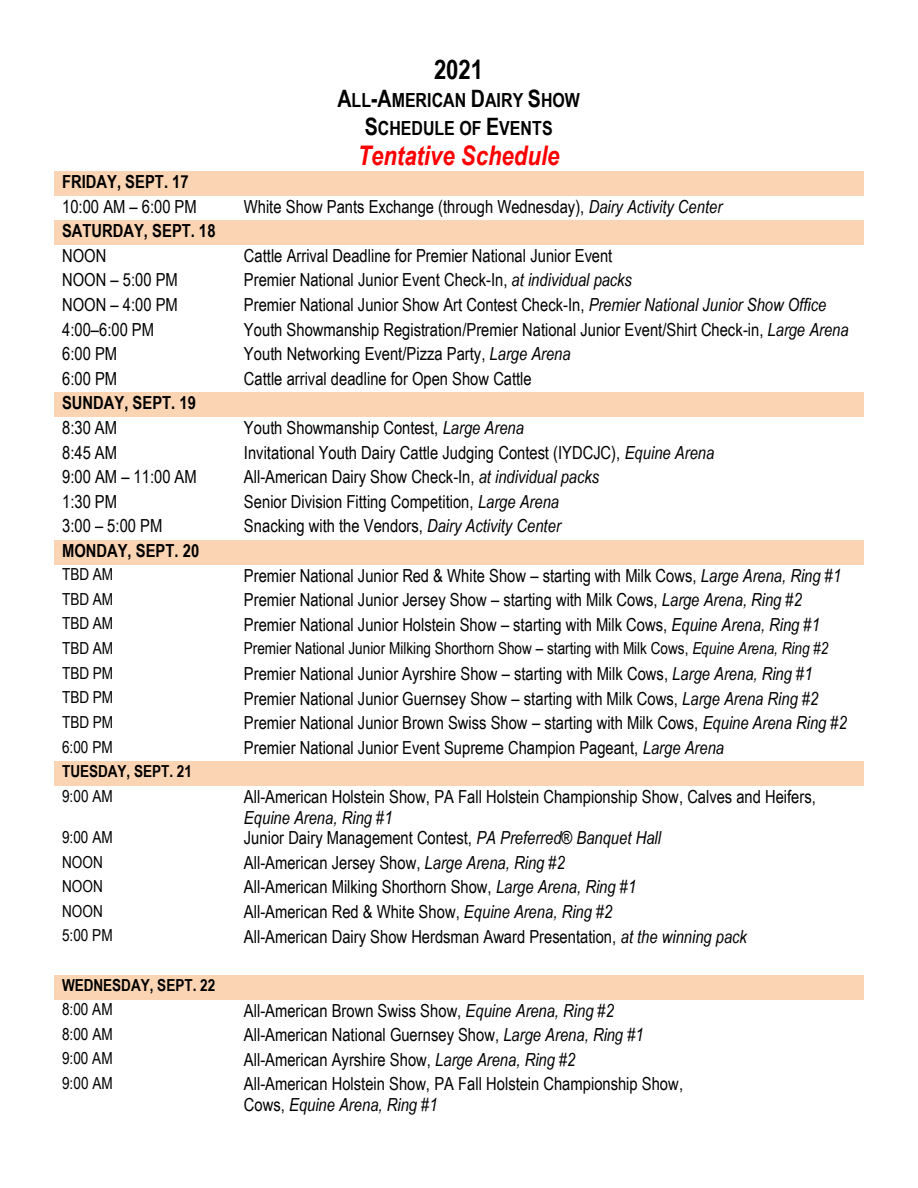
<style>
.page{position:relative;width:918px;height:1188px;background:#fff}
.page>*{position:absolute;margin:0;border:0;box-sizing:border-box;transform-origin:0 0}
.t1{font:italic 700 27px "Arial Narrow";color:#f00}
.t2{font:700 27px "Arial Narrow";color:#000}
.t3{font:700 19.5px "Arial Narrow";color:#000}
.t4{font:18px/20.5px "Arial Narrow";color:#000}
.t5{font:700 18px "Arial Narrow";color:#000}
.t6{font:italic 18px "Arial Narrow";color:#000}
.t7{font:16.5px "Arial Narrow";color:#000}
.t8{font:700 16.5px "Arial Narrow";letter-spacing:-.005em;color:#000}
.s1{font-size:24px}
.s2{font-style:italic}
.s3{font-style:normal}
</style>
<div class="page">
<div style="left:54px;top:171px;width:182px;height:25px;background:#fbd4b4"></div>
<div style="left:236px;top:171px;width:627px;height:25px;background:#fbd4b4"></div>
<div style="left:54px;top:220px;width:182px;height:25px;background:#fbd4b4"></div>
<div style="left:236px;top:220px;width:627px;height:25px;background:#fbd4b4"></div>
<div style="left:54px;top:392px;width:182px;height:25px;background:#fbd4b4"></div>
<div style="left:236px;top:392px;width:627px;height:25px;background:#fbd4b4"></div>
<div style="left:54px;top:540px;width:182px;height:25px;background:#fbd4b4"></div>
<div style="left:236px;top:540px;width:627px;height:25px;background:#fbd4b4"></div>
<div style="left:54px;top:762px;width:182px;height:24px;background:#fbd4b4"></div>
<div style="left:236px;top:762px;width:627px;height:24px;background:#fbd4b4"></div>
<div style="left:54px;top:975px;width:182px;height:25px;background:#fbd4b4"></div>
<div style="left:236px;top:975px;width:627px;height:25px;background:#fbd4b4"></div>
<p class="t2" style="left:434px;top:54px;width:51px">2021</p>
<p class="t3" style="left:337px;top:89px;width:244px"><span class="s1">A</span>LL<span class="s1">-A</span>MERICAN <span class="s1">D</span>AIRY <span class="s1">S</span>HOW</p>
<p class="t3" style="left:365px;top:117px;width:189px"><span class="s1">S</span>CHEDULE OF <span class="s1">E</span>VENTS</p>
<p class="t1" style="left:358px;top:140px;width:203px">Tentative Schedule</p>
<p class="t5" style="left:62px;top:171px;width:128px">FRIDAY, SEPT. 17</p>
<p class="t4" style="left:62px;top:196px;width:136px">10:00 AM – 6:00 PM</p>
<p class="t4" style="left:244px;top:196px;width:480px">White Show Pants Exchange (through Wednesday), <span class="s2">Dairy Activity Center</span></p>
<p class="t5" style="left:62px;top:220px;width:155px">SATURDAY, SEPT. 18</p>
<p class="t4" style="left:62px;top:245px;width:46px">NOON</p>
<p class="t4" style="left:244px;top:245px;width:370px">Cattle Arrival Deadline for Premier National Junior Event</p>
<p class="t4" style="left:62px;top:270px;width:117px">NOON – 5:00 PM</p>
<p class="t4" style="left:244px;top:270px;width:390px">Premier National Junior Event Check-In, <span class="s2">at individual packs</span></p>
<p class="t4" style="left:62px;top:294px;width:117px">NOON – 4:00 PM</p>
<p class="t4" style="left:244px;top:294px;width:584px">Premier National Junior Show Art Contest Check-In, <span class="s2">Premier National Junior Show Office</span></p>
<p class="t4" style="left:62px;top:319px;width:94px">4:00–6:00 PM</p>
<p class="t4" style="left:244px;top:319px;width:606px">Youth Showmanship Registration/Premier National Junior Event/Shirt Check-in, <span class="s2">Large Arena</span></p>
<p class="t4" style="left:62px;top:343px;width:57px">6:00 PM</p>
<p class="t4" style="left:244px;top:343px;width:328px">Youth Networking Event/Pizza Party, <span class="s2">Large Arena</span></p>
<p class="t4" style="left:62px;top:368px;width:57px">6:00 PM</p>
<p class="t4" style="left:244px;top:368px;width:289px">Cattle arrival deadline for Open Show Cattle</p>
<p class="t5" style="left:62px;top:393px;width:135px">SUNDAY, SEPT. 19</p>
<p class="t4" style="left:62px;top:417px;width:57px">8:30 AM</p>
<p class="t4" style="left:244px;top:417px;width:281px">Youth Showmanship Contest, <span class="s2">Large Arena</span></p>
<p class="t4" style="left:62px;top:442px;width:57px">8:45 AM</p>
<p class="t4" style="left:244px;top:442px;width:472px">Invitational Youth Dairy Cattle Judging Contest (IYDCJC), <span class="s2">Equine Arena</span></p>
<p class="t4" style="left:62px;top:466px;width:136px">9:00 AM – 11:00 AM</p>
<p class="t4" style="left:244px;top:466px;width:357px">All-American Dairy Show Check-In, <span class="s2">at individual packs</span></p>
<p class="t4" style="left:62px;top:491px;width:57px">1:30 PM</p>
<p class="t4" style="left:244px;top:491px;width:317px">Senior Division Fitting Competition, <span class="s2">Large Arena</span></p>
<p class="t4" style="left:62px;top:516px;width:102px">3:00 – 5:00 PM</p>
<p class="t4" style="left:244px;top:516px;width:319px">Snacking with the Vendors, <span class="s2">Dairy Activity Center</span></p>
<p class="t5" style="left:62px;top:540px;width:139px">MONDAY, SEPT. 20</p>
<p class="t7" style="left:62px;top:565px;width:53px">TBD AM</p>
<p class="t4" style="left:244px;top:565px;width:599px">Premier National Junior Red &amp; White Show – starting with Milk Cows, <span class="s2">Large Arena, Ring #1</span></p>
<p class="t7" style="left:62px;top:589px;width:53px">TBD AM</p>
<p class="t4" style="left:244px;top:589px;width:560px">Premier National Junior Jersey Show – starting with Milk Cows, <span class="s2">Large Arena, Ring #2</span></p>
<p class="t7" style="left:62px;top:614px;width:53px">TBD AM</p>
<p class="t4" style="left:244px;top:614px;width:578px">Premier National Junior Holstein Show – starting with Milk Cows, <span class="s2">Equine Arena, Ring #1</span></p>
<p class="t7" style="left:62px;top:639px;width:53px">TBD AM</p>
<p class="t7" style="left:244px;top:639px;width:586px">Premier National Junior Milking Shorthorn Show – starting with Milk Cows, <span class="s2">Equine Arena, Ring #2</span></p>
<p class="t7" style="left:62px;top:663px;width:53px">TBD PM</p>
<p class="t4" style="left:244px;top:663px;width:570px">Premier National Junior Ayrshire Show – starting with Milk Cows, <span class="s2">Large Arena, Ring #1</span></p>
<p class="t7" style="left:62px;top:688px;width:53px">TBD PM</p>
<p class="t4" style="left:244px;top:688px;width:576px">Premier National Junior Guernsey Show – starting with Milk Cows, <span class="s2">Large Arena Ring #2</span></p>
<p class="t7" style="left:62px;top:712px;width:53px">TBD PM</p>
<p class="t4" style="left:244px;top:712px;width:605px">Premier National Junior Brown Swiss Show – starting with Milk Cows, <span class="s2">Equine Arena Ring #2</span></p>
<p class="t7" style="left:62px;top:737px;width:52px">6:00 PM</p>
<p class="t4" style="left:244px;top:737px;width:482px">Premier National Junior Event Supreme Champion Pageant, <span class="s2">Large Arena</span></p>
<p class="t8" style="left:62px;top:762px;width:131px">TUESDAY, SEPT. 21</p>
<p class="t7" style="left:62px;top:786px;width:52px">9:00 AM</p>
<p class="t4" style="left:244px;top:786px;width:573px">All-American Holstein Show, PA Fall Holstein Championship Show, Calves and Heifers,<br><span class="s2">Equine Arena, Ring #1</span></p>
<p class="t7" style="left:62px;top:827px;width:52px">9:00 AM</p>
<p class="t4" style="left:244px;top:827px;width:419px">Junior Dairy Management Contest, <span class="s2">PA Preferred® Banquet Hall</span></p>
<p class="t7" style="left:62px;top:852px;width:42px">NOON</p>
<p class="t4" style="left:244px;top:852px;width:323px">All-American Jersey Show, <span class="s2">Large Arena, Ring #2</span></p>
<p class="t7" style="left:62px;top:877px;width:42px">NOON</p>
<p class="t4" style="left:244px;top:877px;width:394px">All-American Milking Shorthorn Show, <span class="s2">Large Arena, Ring #1</span></p>
<p class="t7" style="left:62px;top:901px;width:42px">NOON</p>
<p class="t4" style="left:244px;top:901px;width:370px">All-American Red &amp; White Show, <span class="s2">Equine Arena, Ring #2</span></p>
<p class="t7" style="left:62px;top:926px;width:52px">5:00 PM</p>
<p class="t4" style="left:244px;top:926px;width:505px">All-American Dairy Show Herdsman Award Presentation, <span class="s2">at the winning pack</span></p>
<p class="t8" style="left:62px;top:975px;width:155px">WEDNESDAY, SEPT. 22</p>
<p class="t7" style="left:62px;top:1000px;width:52px">8:00 AM</p>
<p class="t4" style="left:244px;top:1000px;width:372px">All-American Brown Swiss Show, <span class="s2">Equine Arena, Ring #2</span></p>
<p class="t7" style="left:62px;top:1024px;width:52px">8:00 AM</p>
<p class="t4" style="left:244px;top:1024px;width:401px">All-American National Guernsey Show, <span class="s2">Large Arena, Ring #1</span></p>
<p class="t7" style="left:62px;top:1049px;width:52px">9:00 AM</p>
<p class="t4" style="left:244px;top:1049px;width:333px">All-American Ayrshire Show, <span class="s2">Large Arena, Ring #2</span></p>
<p class="t7" style="left:62px;top:1074px;width:52px">9:00 AM</p>
<p class="t4" style="left:244px;top:1074px;width:441px">All-American Holstein Show, PA Fall Holstein Championship Show,</p>
<p class="t6" style="left:244px;top:1094px;width:195px"><span class="s3">Cows,</span> Equine Arena, Ring #1</p>
</div>
